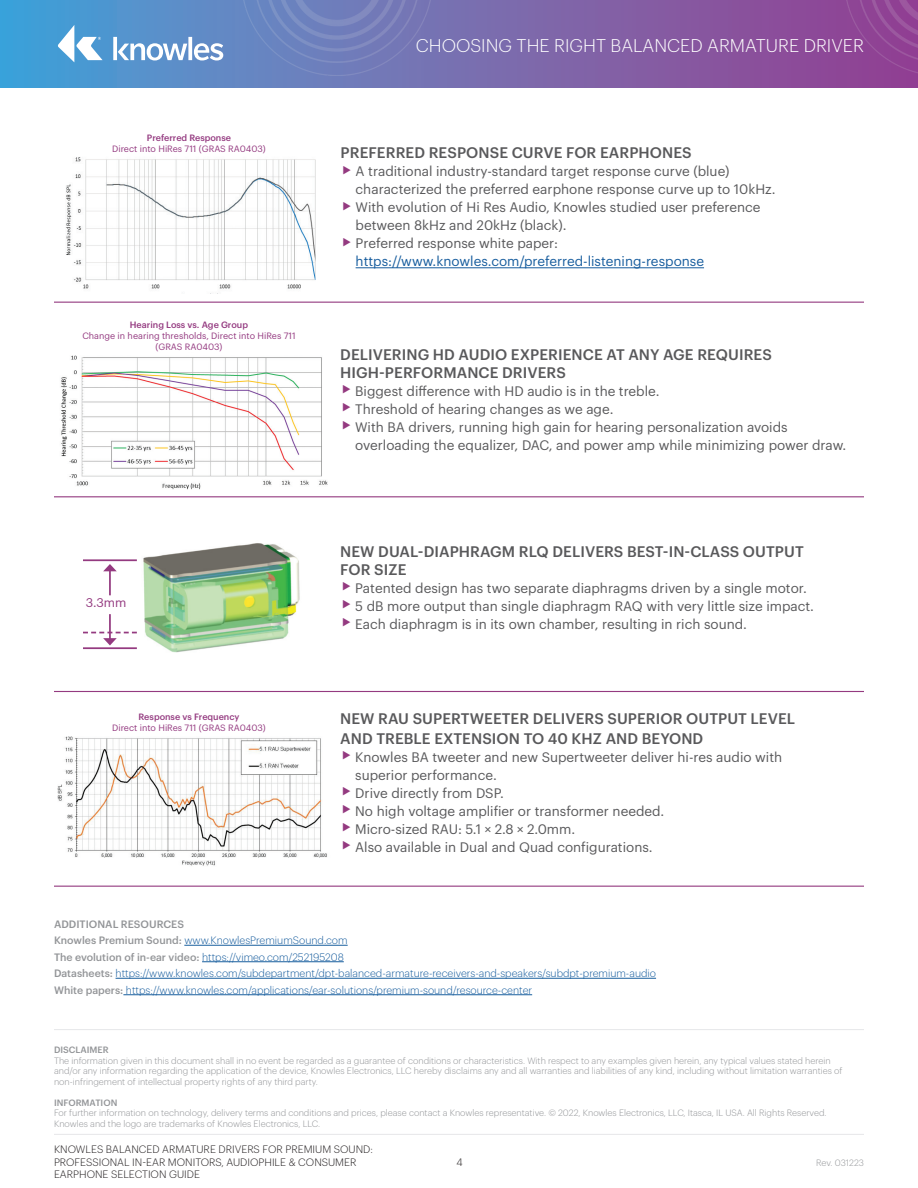
<style>
.page{position:relative;width:918px;height:1188px;background:#fff}
.page>*{position:absolute;margin:0;border:0;box-sizing:border-box;transform-origin:0 0}
.t1{font:300 18px "Graphik";color:#fff}
.t2{font:500 15px/18px "Graphik";letter-spacing:.005em;color:#59595b}
.t3{font:13.5px/18px "Graphik";color:#59595b}
.t4{font:13.5px "Graphik";color:#175d9e}
.t5{font:12.3px "Graphik";color:#943a80}
.t6{font:300 10.5px/16.5px "Graphik";color:#175d9e}
.t7{font:300 10.5px/12.6px "Graphik";color:#231f20}
.t8{font:300 9px/10.5px "Graphik";color:#939598}
.t9{font:9px/10.8px "Graphik";color:#943a80;text-align:center}
.t10{font:500 9px "Graphik";color:#943a80}
.t11{font:500 9px "Graphik";color:#939598}
.s1{font-weight:500;color:#939598}
</style>
<div class="page">
<hr style="left:54px;top:1134px;width:810px;height:1px;background:#e6e7e9">
<svg style="left:0;top:0;width:918px;height:87px;background:#736eb1"></svg>
<img style="left:242px;top:0;width:190px;height:76px">
<img style="left:845px;top:0;width:73px;height:76px">
<svg style="left:113px;top:37px;width:110px;height:24px"></svg>
<svg style="left:58px;top:25px;width:45px;height:37px"></svg>
<hr style="left:184px;top:945px;width:164px;height:1px;background:#175d9e">
<hr style="left:202px;top:961px;width:142px;height:1px;background:#175d9e">
<hr style="left:116px;top:978px;width:540px;height:1px;background:#175d9e">
<hr style="left:123px;top:994px;width:409px;height:1px;background:#175d9e">
<hr style="left:54px;top:1029px;width:810px;height:1px;background:#e6e7e9">
<hr style="left:54px;top:691px;width:810px;height:1px;background:#943a80">
<hr style="left:54px;top:302px;width:810px;height:1px;background:#943a80">
<hr style="left:54px;top:496px;width:810px;height:1px;background:#943a80">
<hr style="left:54px;top:886px;width:810px;height:1px;background:#943a80">
<img style="left:143px;top:543px;width:157px;height:110px">
<hr style="left:83px;top:559px;width:54px;height:2px;background:#943a80">
<hr style="left:109px;top:571px;width:2px;height:24px;background:#943a80">
<svg style="left:103px;top:564px;width:14px;height:7px"></svg>
<hr style="left:109px;top:614px;width:2px;height:25px;background:#943a80">
<svg style="left:83px;top:632px;width:54px;height:13px"></svg>
<hr style="left:83px;top:647px;width:54px;height:2px;background:#943a80">
<hr style="left:356px;top:267px;width:348px;height:1px;background:#175d9e">
<img style="left:66px;top:157px;width:250px;height:137px">
<img style="left:61px;top:355px;width:267px;height:135px">
<img style="left:57px;top:736px;width:270px;height:130px">
<p class="t10" style="left:147px;top:131px;width:86px">Preferred Response</p>
<p class="t9" style="left:112px;top:143px;width:155px">Direct into HiRes 711 (GRAS RA0403)</p>
<p class="t10" style="left:130px;top:318px;width:120px">Hearing Loss vs. Age Group</p>
<p class="t9" style="left:82px;top:329px;width:215px">Change in hearing thresholds, Direct into HiRes 711 (GRAS RA0403)</p>
<p class="t5" style="left:86px;top:594px;width:42px">3.3mm</p>
<p class="t10" style="left:139px;top:710px;width:102px">Response vs Frequency</p>
<p class="t9" style="left:112px;top:722px;width:155px">Direct into HiRes 711 (GRAS RA0403)</p>
<h1 class="t1" style="left:416px;top:32px;width:450px">CHOOSING THE RIGHT BALANCED ARMATURE DRIVER</h1>
<p class="t2" style="left:341px;top:143px;width:353px">PREFERRED RESPONSE CURVE FOR EARPHONES</p>
<p class="t3" style="left:356px;top:161px;width:422px">A traditional industry-standard target response curve (blue) characterized the preferred earphone response curve up to 10kHz.<br>With evolution of Hi Res Audio, Knowles studied user preference between 8kHz and 20kHz (black).<br>Preferred response white paper:</p>
<p class="t4" style="left:356px;top:251px;width:350px">https://www.knowles.com/preferred-listening-response</p>
<p class="t2" style="left:340px;top:344px;width:433px">DELIVERING HD AUDIO EXPERIENCE AT ANY AGE REQUIRES<br>HIGH-PERFORMANCE DRIVERS</p>
<p class="t3" style="left:355px;top:381px;width:493px">Biggest difference with HD audio is in the treble.<br>Threshold of hearing changes as we age.<br>With BA drivers, running high gain for hearing personalization avoids overloading the equalizer, DAC, and power amp while minimizing power draw.</p>
<p class="t2" style="left:340px;top:541px;width:465px">NEW DUAL-DIAPHRAGM RLQ DELIVERS BEST-IN-CLASS OUTPUT<br>FOR SIZE</p>
<p class="t3" style="left:355px;top:578px;width:460px">Patented design has two separate diaphragms driven by a single motor.<br>5 dB more output than single diaphragm RAQ with very little size impact.<br>Each diaphragm is in its own chamber, resulting in rich sound.</p>
<p class="t2" style="left:340px;top:707px;width:456px;line-height:19.8px">NEW RAU SUPERTWEETER DELIVERS SUPERIOR OUTPUT LEVEL<br>AND TREBLE EXTENSION TO 40 KHZ AND BEYOND</p>
<p class="t3" style="left:355px;top:747px;width:429px">Knowles BA tweeter and new Supertweeter deliver hi-res audio with superior performance.<br>Drive directly from DSP.<br>No high voltage amplifier or transformer needed.<br>Micro-sized RAU: 5.1 × 2.8 × 2.0mm.<br>Also available in Dual and Quad configurations.</p>
<p class="t6" style="left:54px;top:915px;width:604px"><span class="s1">ADDITIONAL RESOURCES<br>Knowles Premium Sound:</span> www.KnowlesPremiumSound.com<br><span class="s1">The evolution of in-ear video:</span> https://vimeo.com/252195208<br><span class="s1">Datasheets:</span> https://www.knowles.com/subdepartment/dpt-balanced-armature-receivers-and-speakers/subdpt-premium-audio <span class="s1">White papers:</span> https://www.knowles.com/applications/ear-solutions/premium-sound/resource-center</p>
<p class="t11" style="left:54px;top:1043px;width:56px">DISCLAIMER</p>
<p class="t8" style="left:54px;top:1055px;width:790px">The information given in this document shall in no event be regarded as a guarantee of conditions or characteristics. With respect to any examples given herein, any typical values stated herein and/or any information regarding the application of the device, Knowles Electronics, LLC hereby disclaims any and all warranties and liabilities of any kind, including without limitation warranties of non-infringement of intellectual property rights of any third party.</p>
<p class="t11" style="left:54px;top:1096px;width:65px">INFORMATION</p>
<p class="t8" style="left:54px;top:1107px;width:774px">For further information on technology, delivery terms and conditions and prices, please contact a Knowles representative. © 2022, Knowles Electronics, LLC, Itasca, IL USA. All Rights Reserved.<br>Knowles and the logo are trademarks of Knowles Electronics, LLC.</p>
<p class="t8" style="left:816px;top:1156px;width:49px">Rev. 031223</p>
<p class="t7" style="left:54px;top:1142px;width:320px">KNOWLES BALANCED ARMATURE DRIVERS FOR PREMIUM SOUND:<br>PROFESSIONAL IN-EAR MONITORS, AUDIOPHILE &amp; CONSUMER<br>EARPHONE SELECTION GUIDE</p>
<p class="t7" style="left:456px;top:1155px;width:8px">4</p>
</div>
